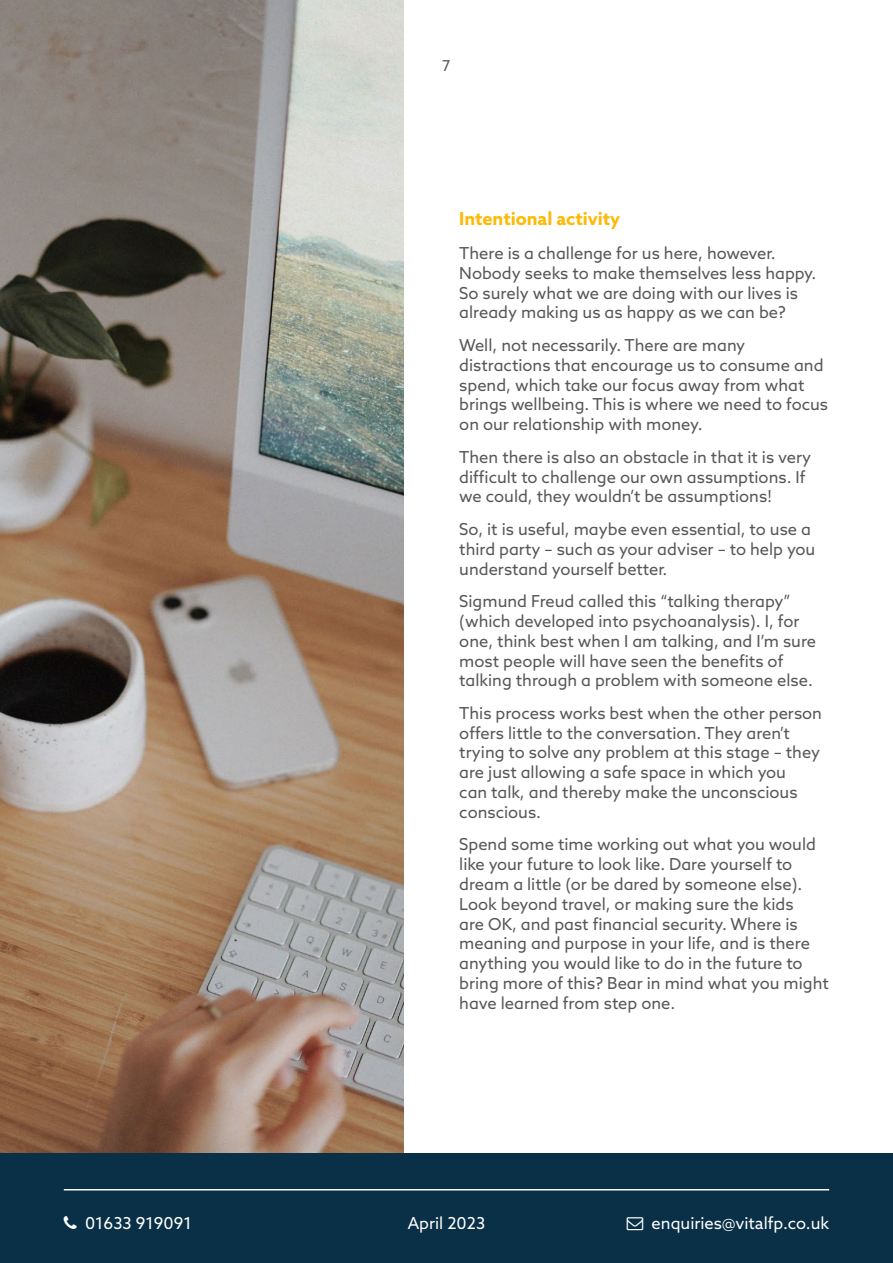
<style>
.page{position:relative;width:893px;height:1263px;background:#fff}
.page>*{position:absolute;margin:0;border:0;box-sizing:border-box;transform-origin:0 0}
.t1{font:700 18px "Azo Sans";color:#fcba07}
.t2{font:16.5px/19.8px "Azo Sans";color:#575756}
.t3{font:16.5px "Azo Sans";color:#fff}
.t4{font:15px "Azo Sans";color:#575756}
</style>
<div class="page">
<img style="left:0;top:0;width:404px;height:1153px">
<div style="left:0;top:1153px;width:893px;height:110px;background:#093046"></div>
<hr style="left:64px;top:1189px;width:765px;height:1px;background:#fff">
<p class="t4" style="left:442px;top:56px;width:10px">7</p>
<p class="t1" style="left:459px;top:206px;width:163px">Intentional activity</p>
<p class="t2" style="left:459px;top:243px;width:359px">There is a challenge for us here, however.<br>Nobody seeks to make themselves less happy.<br>So surely what we are doing with our lives is already making us as happy as we can be?</p>
<p class="t2" style="left:459px;top:335px;width:370px">Well, not necessarily. There are many distractions that encourage us to consume and spend, which take our focus away from what brings wellbeing. This is where we need to focus on our relationship with money.</p>
<p class="t2" style="left:459px;top:447px;width:354px">Then there is also an obstacle in that it is very difficult to challenge our own assumptions. If we could, they wouldn’t be assumptions!</p>
<p class="t2" style="left:459px;top:519px;width:358px">So, it is useful, maybe even essential, to use a third party – such as your adviser – to help you understand yourself better.</p>
<p class="t2" style="left:459px;top:591px;width:358px">Sigmund Freud called this “talking therapy” (which developed into psychoanalysis). I, for one, think best when I am talking, and I’m sure most people will have seen the benefits of talking through a problem with someone else.</p>
<p class="t2" style="left:459px;top:703px;width:364px">This process works best when the other person offers little to the conversation. They aren’t trying to solve any problem at this stage – they are just allowing a safe space in which you<br>can talk, and thereby make the unconscious conscious.</p>
<p class="t2" style="left:459px;top:834px;width:371px">Spend some time working out what you would like your future to look like. Dare yourself to dream a little (or be dared by someone else).<br>Look beyond travel, or making sure the kids<br>are OK, and past financial security. Where is meaning and purpose in your life, and is there anything you would like to do in the future to bring more of this? Bear in mind what you might have learned from step one.</p>
<p class="t3" style="left:85px;top:1212px;width:108px">01633 919091</p>
<p class="t3" style="left:652px;top:1212px;width:179px">enquiries@vitalfp.co.uk</p>
<p class="t3" style="left:408px;top:1213px;width:79px">April 2023</p>
</div>
